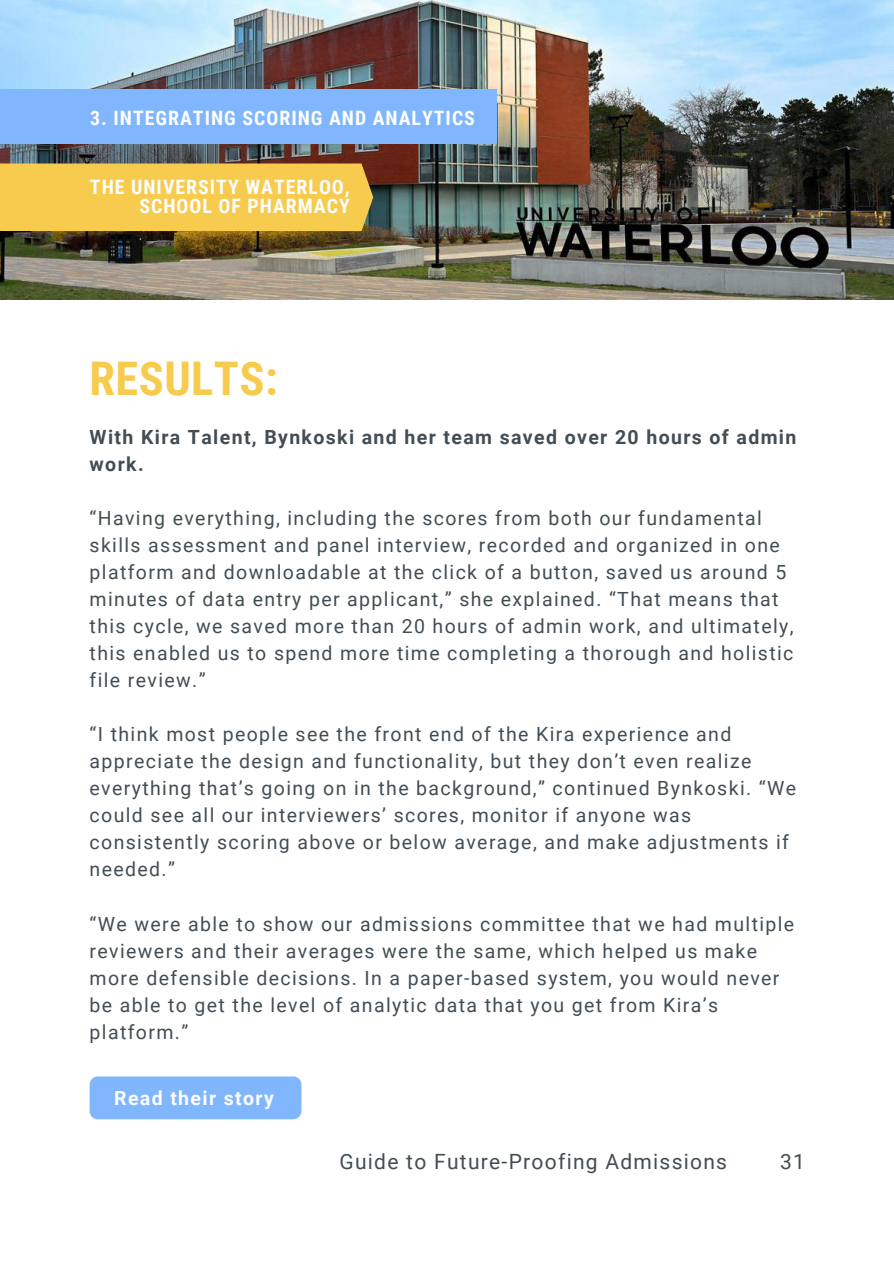
<style>
.page{position:relative;width:894px;height:1264px;background:#fff}
.page>*{position:absolute;margin:0;border:0;box-sizing:border-box;transform-origin:0 0}
.t1{font:700 46.35px "Roboto Condensed";letter-spacing:.01em;color:#f7cb4d}
.t2{font:21px "Roboto";letter-spacing:.06em;color:#434d54}
.t3{font:700 19.8px/19.2px "Roboto Condensed";letter-spacing:.05em;color:#fdfdfd;text-align:right}
.t4{font:19.5px/27px "Roboto";letter-spacing:.07em;color:#434d54}
.t5{font:700 19.5px/27px "Roboto";letter-spacing:.07em;color:#434d54}
.t6{font:700 19.5px "Roboto";letter-spacing:.07em;color:#fdfdfd}
</style>
<div class="page">
<div style="left:90px;top:1076px;width:211px;height:43px;background:#7fb6fd;border-radius:8px"></div>
<img style="left:0;top:0;width:893px;height:300px">
<div style="left:0;top:163px;width:373px;height:68px;background:#f7cb4d"></div>
<div style="left:0;top:89px;width:496px;height:54px;background:#7fb6fd"></div>
<p class="t3" style="left:90px;top:108px;width:386px">3. INTEGRATING SCORING AND ANALYTICS</p>
<p class="t3" style="left:90px;top:178px;width:261px">THE UNIVERSITY WATERLOO,<br>SCHOOL OF PHARMACY</p>
<h1 class="t1" style="left:89px;top:352px;width:190px">RESULTS:</h1>
<p class="t5" style="left:90px;top:424px;width:708px">With Kira Talent, Bynkoski and her team saved over 20 hours of admin work.</p>
<p class="t4" style="left:90px;top:505px;width:705px">“Having everything, including the scores from both our fundamental skills assessment and panel interview, recorded and organized in one platform and downloadable at the click of a button, saved us around 5 minutes of data entry per applicant,” she explained. “That means that this cycle, we saved more than 20 hours of admin work, and ultimately, this enabled us to spend more time completing a thorough and holistic file review.”</p>
<p class="t4" style="left:90px;top:721px;width:707px">“I think most people see the front end of the Kira experience and appreciate the design and functionality, but they don’t even realize everything that’s going on in the background,” continued Bynkoski. “We could see all our interviewers’ scores, monitor if anyone was consistently scoring above or below average, and make adjustments if needed.”</p>
<p class="t4" style="left:90px;top:910px;width:706px">“We were able to show our admissions committee that we had multiple reviewers and their averages were the same, which helped us make more defensible decisions. In a paper-based system, you would never be able to get the level of analytic data that you get from Kira’s platform.”</p>
<p class="t6" style="left:114px;top:1086px;width:161px">Read their story</p>
<p class="t2" style="left:339px;top:1149px;width:389px">Guide to Future-Proofing Admissions</p>
<p class="t2" style="left:779px;top:1149px;width:26px">31</p>
</div>
